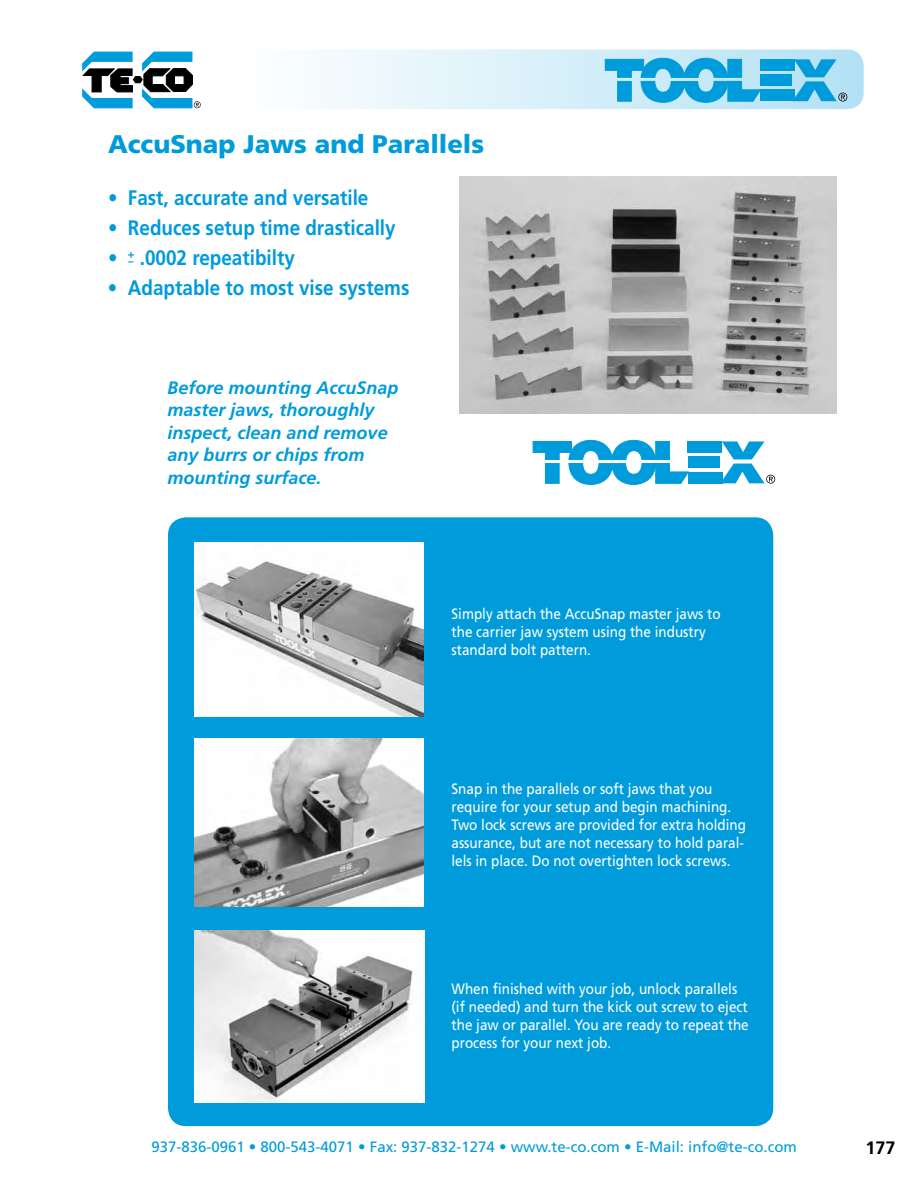
<style>
.page{position:relative;width:918px;height:1188px;background:#fff}
.page>*{position:absolute;margin:0;border:0;box-sizing:border-box;transform-origin:0 0}
.t1{font:900 25.5px "Frutiger";color:#009bdb}
.t2{font:700 21px "Frutiger";color:#009bdb;scale:.9 1}
.t3{font:italic 700 18px/22.5px "Frutiger";color:#009bdb}
.t4{font:700 18px "Frutiger";color:#000}
.t5{font:15px/18px "Frutiger";color:#fff;scale:.9 1}
.t6{font:15px "Frutiger";color:#009bdb}
.t7{font:700 11.25px "Frutiger";color:#009bdb;scale:.9 1}
</style>
<div class="page">
<div style="left:225px;top:49px;width:639px;height:60px;background:linear-gradient(to right,#fff,#afe0f4);border-radius:16px"></div>
<svg style="left:83px;top:52px;width:118px;height:56px"></svg>
<div style="left:760px;top:59px;width:34px;height:12px;background:#009bdb"></div>
<div style="left:760px;top:74px;width:31px;height:12px;background:#009bdb"></div>
<div style="left:760px;top:90px;width:35px;height:11px;background:#009bdb"></div>
<svg style="left:604px;top:57px;width:158px;height:46px;background:#53bbe6"></svg>
<svg style="left:792px;top:59px;width:55px;height:43px;background:#60bee5"></svg>
<div style="left:168px;top:517px;width:605px;height:609px;background:#009bdb;border-radius:18px"></div>
<img style="left:195px;top:930px;width:229px;height:172px">
<img style="left:195px;top:543px;width:229px;height:173px">
<div style="left:688px;top:441px;width:34px;height:12px;background:#009bdb"></div>
<div style="left:688px;top:456px;width:31px;height:12px;background:#009bdb"></div>
<div style="left:688px;top:472px;width:35px;height:11px;background:#009bdb"></div>
<svg style="left:532px;top:440px;width:158px;height:45px"></svg>
<svg style="left:720px;top:441px;width:55px;height:43px"></svg>
<img style="left:459px;top:177px;width:378px;height:237px">
<img style="left:194px;top:738px;width:230px;height:168px">
<h1 class="t1" style="left:108px;top:128px;width:378px">AccuSnap Jaws and Parallels</h1>
<h2 class="t2" style="left:108px;top:185px;width:291px">• Fast, accurate and versatile</h2>
<h2 class="t2" style="left:108px;top:215px;width:321px">• Reduces setup time drastically</h2>
<h2 class="t2" style="left:108px;top:245px;width:209px">• <sup>+</sup> .0002 repeatibilty</h2>
<h2 class="t2" style="left:108px;top:275px;width:336px">• Adaptable to most vise systems</h2>
<p class="t7" style="left:129px;top:255px;width:7px">–</p>
<p class="t3" style="left:168px;top:376px;width:233px">Before mounting AccuSnap master jaws, thoroughly inspect, clean and remove any burrs or chips from mounting surface.</p>
<p class="t5" style="left:452px;top:604px;width:301px">Simply attach the AccuSnap master jaws to the carrier jaw system using the industry standard bolt pattern.</p>
<p class="t5" style="left:452px;top:780px;width:329px">Snap in the parallels or soft jaws that you require for your setup and begin machining.<br>Two lock screws are provided for extra holding assurance, but are not necessary to hold paral&shy;lels in place. Do not overtighten lock screws.</p>
<p class="t5" style="left:452px;top:979px;width:332px">When finished with your job, unlock parallels (if needed) and turn the kick out screw to eject the jaw or parallel. You are ready to repeat the process for your next job.</p>
<p class="t6" style="left:151px;top:1138px;width:647px">937-836-0961 • 800-543-4071 • Fax: 937-832-1274 • www.te-co.com • E-Mail: info@te-co.com</p>
<p class="t4" style="left:866px;top:1137px;width:32px">177</p>
</div>
